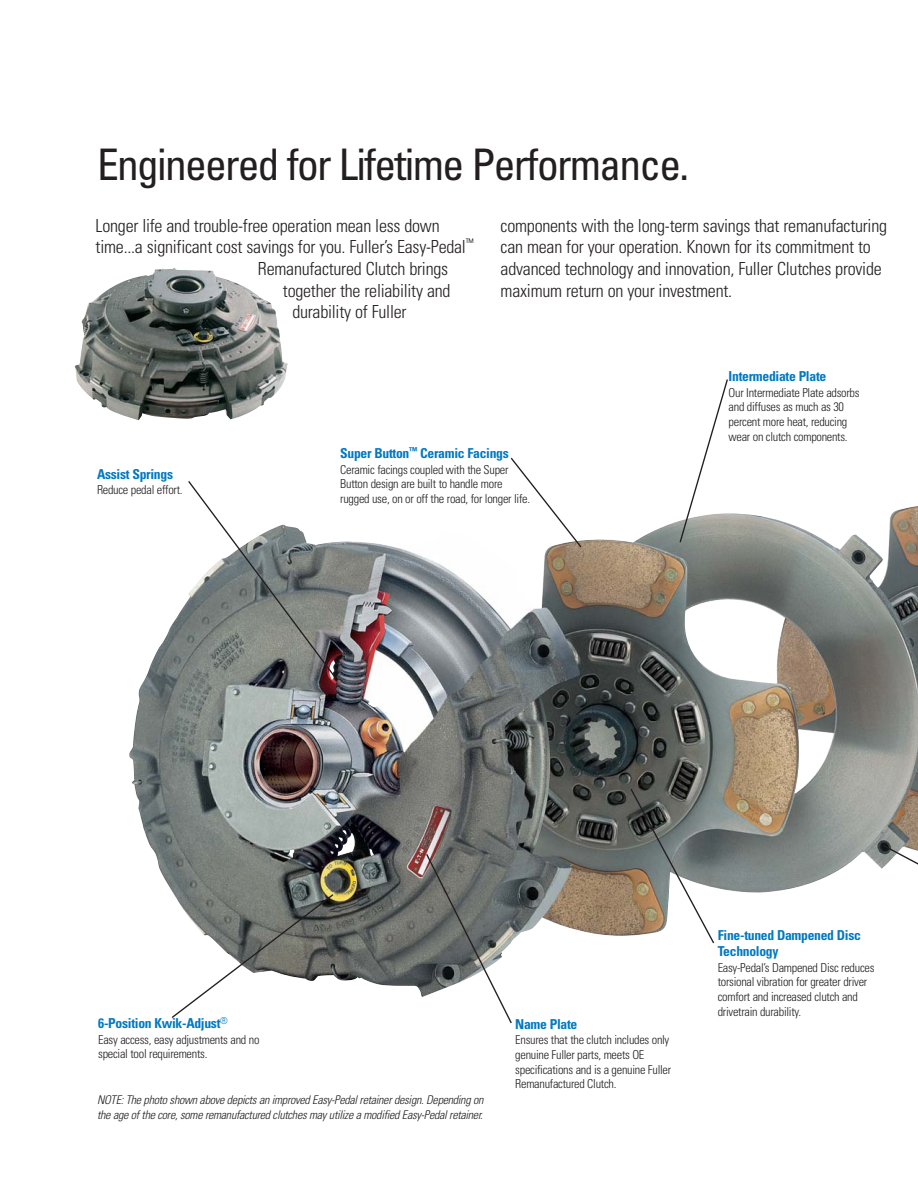
<style>
.page{position:relative;width:918px;height:1188px;background:#fff}
.page>*{position:absolute;margin:0;border:0;box-sizing:border-box;transform-origin:0 0}
.t1{font:condensed 43.5px "Univers";letter-spacing:-.04em;color:#231f20}
.t2{font:300 condensed 18px/21.6px "Univers";letter-spacing:-.015em;color:#231f20}
.t3{font:700 condensed 13.65px/16.4px "Univers";letter-spacing:-.02em;color:#0079c1}
.t4{font:300 condensed 12.3px/14.7px "Univers";letter-spacing:-.02em;color:#231f20}
.t5{font:italic 300 condensed 12px/15px "Univers";color:#231f20}
</style>
<div class="page">
<img style="left:129px;top:506px;width:789px;height:491px">
<svg style="left:187px;top:481px;width:149px;height:196px"></svg>
<svg style="left:170px;top:893px;width:165px;height:125px"></svg>
<svg style="left:425px;top:787px;width:493px;height:237px"></svg>
<svg style="left:509px;top:379px;width:220px;height:170px"></svg>
<img style="left:75px;top:268px;width:213px;height:152px">
<h1 class="t1" style="left:97px;top:148px;width:593px">Engineered for Lifetime Performance.</h1>
<h2 class="t2" style="left:96px;top:217px;width:346px">Longer life and trouble-free operation mean less down</h2>
<h2 class="t2" style="left:96px;top:238px;width:379px">time...a significant cost savings for you. Fuller’s Easy-Pedal<sup>™</sup></h2>
<h2 class="t2" style="left:258px;top:260px;width:192px">Remanufactured Clutch brings</h2>
<h2 class="t2" style="left:283px;top:281px;width:169px">together the reliability and</h2>
<h2 class="t2" style="left:292px;top:303px;width:116px">durability of Fuller</h2>
<h2 class="t2" style="left:501px;top:217px;width:388px">components with the long-term savings that remanufacturing can mean for your operation. Known for its commitment to advanced technology and innovation, Fuller Clutches provide maximum return on your investment.</h2>
<p class="t3" style="left:729px;top:370px;width:99px">Intermediate Plate</p>
<p class="t4" style="left:729px;top:386px;width:132px">Our Intermediate Plate adsorbs and diffuses as much as 30 percent more heat, reducing wear on clutch components.</p>
<p class="t3" style="left:97px;top:467px;width:78px">Assist Springs</p>
<p class="t4" style="left:97px;top:484px;width:87px">Reduce pedal effort.</p>
<p class="t3" style="left:340px;top:447px;width:170px">Super Button<sup>™</sup> Ceramic Facings</p>
<p class="t4" style="left:340px;top:463px;width:191px">Ceramic facings coupled with the Super<br>Button design are built to handle more rugged use, on or off the road, for longer life.</p>
<p class="t3" style="left:98px;top:1017px;width:131px">6-Position Kwik-Adjust<sup>®</sup></p>
<p class="t4" style="left:98px;top:1033px;width:163px">Easy access, easy adjustments and no special tool requirements.</p>
<p class="t5" style="left:97px;top:1094px;width:390px">NOTE:The photo shown above depictsan improved Easy-Pedalretainerdesign.Depending on the age ofthe core,some remanufactured clutchesmayutilize a modified Easy-Pedalretainer.</p>
<p class="t3" style="left:515px;top:1017px;width:64px">Name Plate</p>
<p class="t4" style="left:515px;top:1034px;width:157px">Ensures that the clutch includes only genuine Fuller parts, meets OE specifications and is a genuine Fuller Remanufactured Clutch.</p>
<p class="t3" style="left:718px;top:928px;width:145px">Fine-tuned Dampened Disc<br>Technology</p>
<p class="t4" style="left:718px;top:961px;width:158px">Easy-Pedal’s Dampened Disc reduces torsional vibration for greater driver comfort and increased clutch and drivetrain durability.</p>
</div>
